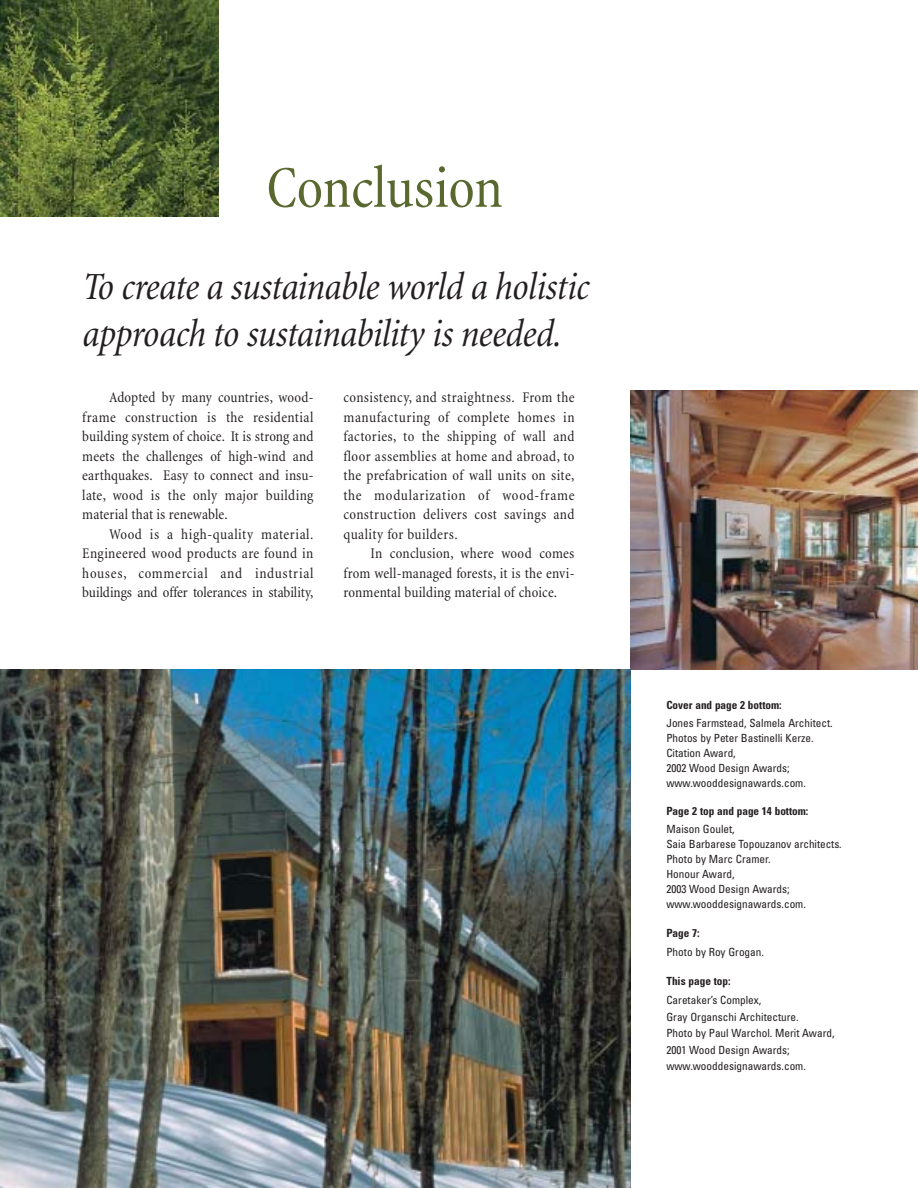
<style>
.page{position:relative;width:918px;height:1188px;background:#fff}
.page>*{position:absolute;margin:0;border:0;box-sizing:border-box;transform-origin:0 0}
.t1{font:condensed 60px "Minion";letter-spacing:-.005em;color:#58682e}
.t2{font:italic condensed 39px/46.8px "Minion";letter-spacing:-.015em;color:#231e1f}
.t3{font:condensed 15px/19.5px "Minion";letter-spacing:.015em;color:#231e1f;text-align:justify}
.t4{font:condensed 11.25px/15px "Univers";color:#231e1f}
.t5{font:700 condensed 11.25px "Univers";color:#231e1f}
</style>
<div class="page">
<img style="left:0;top:0;width:218px;height:217px">
<img style="left:0;top:669px;width:631px;height:519px">
<img style="left:631px;top:390px;width:287px;height:279px">
<h1 class="t1" style="left:266px;top:164px;width:238px">Conclusion</h1>
<h2 class="t2" style="left:83px;top:267px;width:509px">To create a sustainable world a holistic approach to sustainability is needed.</h2>
<p class="t3" style="left:82px;top:389px;width:233px;text-indent:27px">Adopted by many countries, wood&shy;frame construction is the residential building system of choice. It is strong and meets the challenges of high-wind and earthquakes. Easy to connect and insu&shy;late, wood is the only major building material that is renewable.</p>
<p class="t3" style="left:82px;top:525px;width:233px;text-indent:27px">Wood is a high-quality material.<br>Engineered wood products are found in houses, commercial and industrial buildings and offer tolerances in stability,</p>
<p class="t3" style="left:344px;top:389px;width:233px">consistency, and straightness. From the manufacturing of complete homes in factories, to the shipping of wall and floor assemblies at home and abroad, to the prefabrication of wall units on site, the modularization of wood-frame construction delivers cost savings and quality for builders.</p>
<p class="t3" style="left:344px;top:545px;width:233px;text-indent:27px">In conclusion, where wood comes from well-managed forests, it is the envi&shy;ronmental building material of choice.</p>
<p class="t5" style="left:666px;top:700px;width:117px">Cover and page 2 bottom:</p>
<p class="t4" style="left:666px;top:716px;width:168px">Jones Farmstead, Salmela Architect.<br>Photos by Peter Bastinelli Kerze.<br>Citation Award,<br>2002 Wood Design Awards; www.wooddesignawards.com.</p>
<p class="t5" style="left:666px;top:807px;width:144px">Page 2 top and page 14 bottom:</p>
<p class="t4" style="left:666px;top:823px;width:177px">Maison Goulet,<br>Saia Barbarese Topouzanov architects.<br>Photo by Marc Cramer.<br>Honour Award,<br>2003 Wood Design Awards; www.wooddesignawards.com.</p>
<p class="t5" style="left:666px;top:928px;width:35px">Page 7:</p>
<p class="t4" style="left:666px;top:946px;width:99px">Photo by Roy Grogan.</p>
<p class="t5" style="left:666px;top:976px;width:66px">This page top:</p>
<p class="t4" style="left:666px;top:993px;width:170px;line-height:16.5px">Caretaker’s Complex,<br>Gray Organschi Architecture.<br>Photo by Paul Warchol. Merit Award,<br>2001 Wood Design Awards; www.wooddesignawards.com.</p>
</div>
